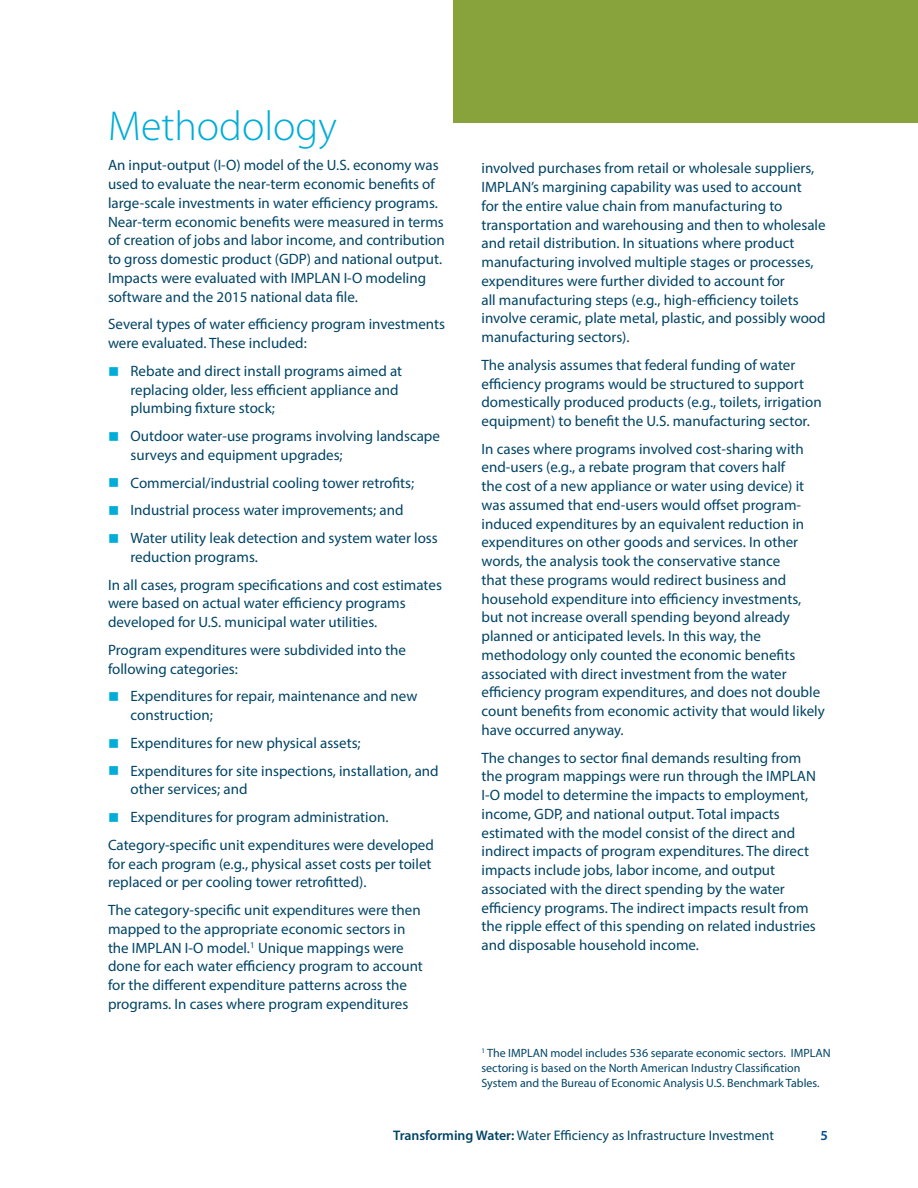
<style>
.page{position:relative;width:918px;height:1188px;background:#fff}
.page>*{position:absolute;margin:0;border:0;box-sizing:border-box;transform-origin:0 0}
.t1{font:300 42px "Myriad Pro";color:#00add8}
.t2{font:15px/18.8px "Myriad Pro";color:#004465}
.t3{font:13.8px "Myriad Pro";color:#004465}
.t4{font:600 13.8px "Myriad Pro";color:#004a8f}
.t5{font:12px/15px "Myriad Pro";color:#004465}
.s1{font-weight:600}
</style>
<div class="page">
<div style="left:454px;top:0;width:464px;height:122px;background:#89a33c"></div>
<h1 class="t1" style="left:108px;top:100px;width:230px">Methodology</h1>
<p class="t2" style="left:108px;top:156px;width:338px">An input-output (I-O) model of the U.S. economy was used to evaluate the near-term economic benefits of large-scale investments in water efficiency programs.<br>Near-term economic benefits were measured in terms of creation of jobs and labor income, and contribution to gross domestic product (GDP) and national output.<br>Impacts were evaluated with IMPLAN I-O modeling software and the 2015 national data file.</p>
<p class="t2" style="left:108px;top:315px;width:339px">Several types of water efficiency program investments were evaluated. These included:</p>
<p class="t2" style="left:130px;top:361px;width:273px">Rebate and direct install programs aimed at replacing older, less efficient appliance and plumbing fixture stock;</p>
<p class="t2" style="left:130px;top:426px;width:311px">Outdoor water-use programs involving landscape surveys and equipment upgrades;</p>
<p class="t2" style="left:130px;top:468px;width:309px;line-height:27.8px">Commercial/industrial cooling tower retrofits;<br>Industrial process water improvements; and<br>Water utility leak detection and system water loss</p>
<p class="t2" style="left:108px;top:543px;width:335px;line-height:27.8px;text-indent:22px">reduction programs.<br>In all cases, program specifications and cost estimates</p>
<p class="t2" style="left:108px;top:594px;width:299px">were based on actual water efficiency programs developed for U.S. municipal water utilities.</p>
<p class="t2" style="left:108px;top:640px;width:299px">Program expenditures were subdivided into the following categories:</p>
<p class="t2" style="left:130px;top:687px;width:288px">Expenditures for repair, maintenance and new construction;</p>
<p class="t2" style="left:130px;top:729px;width:310px;line-height:27.8px">Expenditures for new physical assets;<br>Expenditures for site inspections, installation, and</p>
<p class="t2" style="left:130px;top:780px;width:118px">other services; and</p>
<p class="t2" style="left:130px;top:807px;width:259px">Expenditures for program administration.</p>
<p class="t2" style="left:108px;top:835px;width:327px">Category-specific unit expenditures were developed</p>
<p class="t2" style="left:108px;top:854px;width:325px">for each program (e.g., physical asset costs per toilet replaced or per cooling tower retrofitted).</p>
<p class="t2" style="left:108px;top:900px;width:316px">The category-specific unit expenditures were then mapped to the appropriate economic sectors in the IMPLAN I-O model.<sup>1</sup> Unique mappings were done for each water efficiency program to account for the different expenditure patterns across the programs. In cases where program expenditures</p>
<p class="t2" style="left:482px;top:159px;width:346px">involved purchases from retail or wholesale suppliers, IMPLAN’s margining capability was used to account<br>for the entire value chain from manufacturing to transportation and warehousing and then to wholesale and retail distribution. In situations where product manufacturing involved multiple stages or processes, expenditures were further divided to account for<br>all manufacturing steps (e.g., high-efficiency toilets involve ceramic, plate metal, plastic, and possibly wood manufacturing sectors).</p>
<p class="t2" style="left:482px;top:355px;width:342px">The analysis assumes that federal funding of water efficiency programs would be structured to support domestically produced products (e.g., toilets, irrigation equipment) to benefit the U.S. manufacturing sector.</p>
<p class="t2" style="left:482px;top:439px;width:345px">In cases where programs involved cost-sharing with end-users (e.g., a rebate program that covers half<br>the cost of a new appliance or water using device) it was assumed that end-users would offset program&shy;induced expenditures by an equivalent reduction in expenditures on other goods and services. In other words, the analysis took the conservative stance<br>that these programs would redirect business and household expenditure into efficiency investments, but not increase overall spending beyond already planned or anticipated levels. In this way, the methodology only counted the economic benefits associated with direct investment from the water efficiency program expenditures, and does not double count benefits from economic activity that would likely have occurred anyway.</p>
<p class="t2" style="left:482px;top:748px;width:336px">The changes to sector final demands resulting from the program mappings were run through the IMPLAN I-O model to determine the impacts to employment, income, GDP, and national output. Total impacts estimated with the model consist of the direct and indirect impacts of program expenditures. The direct impacts include jobs, labor income, and output associated with the direct spending by the water efficiency programs. The indirect impacts result from the ripple effect of this spending on related industries and disposable household income.</p>
<p class="t5" style="left:482px;top:1045px;width:351px"><sup>1</sup> The IMPLAN model includes 536 separate economic sectors. IMPLAN sectoring is based on the North American Industry Classification<br>System and the Bureau of Economic Analysis U.S. Benchmark Tables.</p>
<p class="t3" style="left:393px;top:1127px;width:382px"><span class="s1">Transforming Water:</span> Water Efficiency as Infrastructure Investment</p>
<p class="t4" style="left:821px;top:1127px;width:9px">5</p>
</div>
